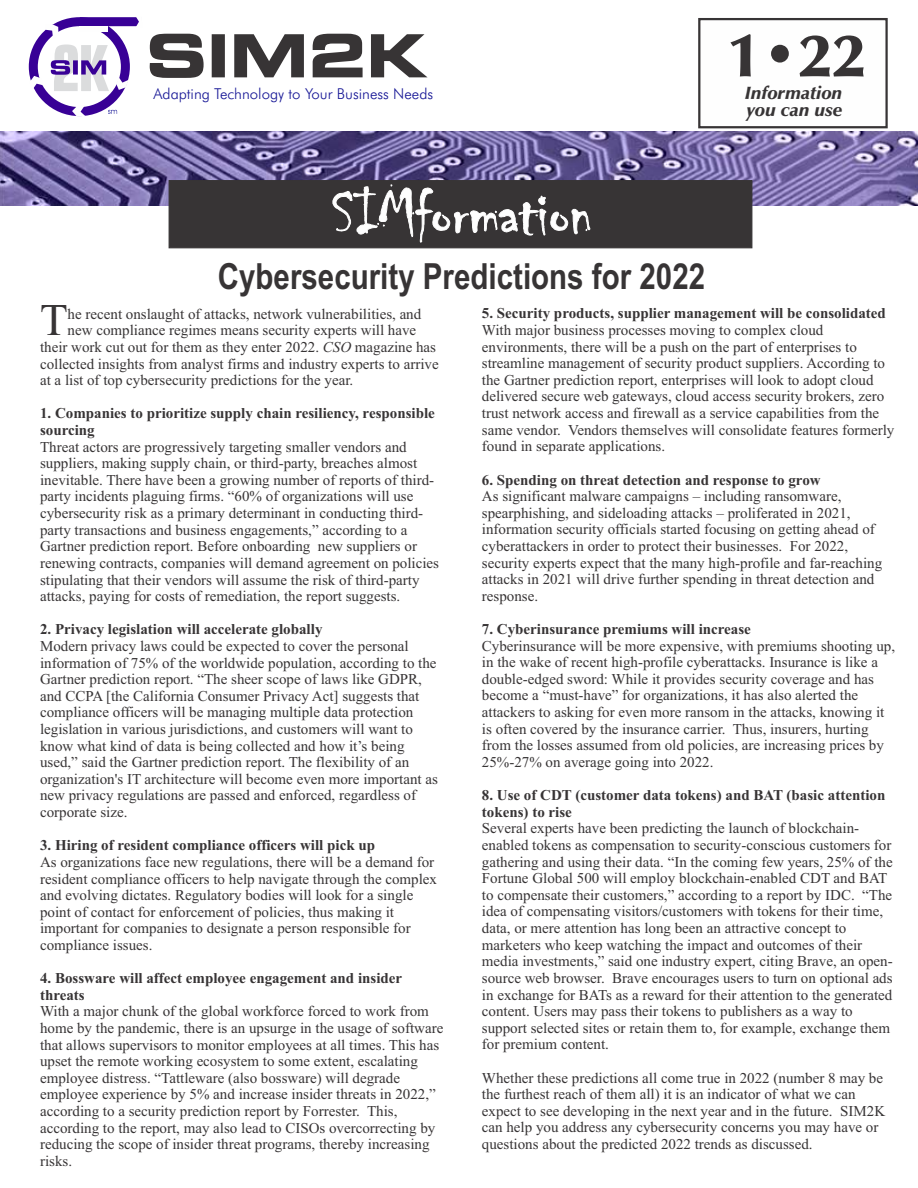
<style>
.page{position:relative;width:918px;height:1188px;background:#fff}
.page>*{position:absolute;margin:0;border:0;box-sizing:border-box;transform-origin:0 0}
.t1{font:900 61.5px "Zapf Humanist 601 BT";color:#373435}
.t2{font:45.15px "Times New Roman";color:#373435}
.t3{font:700 36px "Arial Narrow";color:#373435}
.t4{font:italic 900 18px/16.6px "Zapf Humanist 601 BT";color:#373435}
.t5{font:15px/16.6px "Times New Roman";color:#373435}
.t6{font:700 15px/16.6px "Times New Roman";color:#373435}
.t7{font:300 15px "Futura BT";color:#171796}
.s1{font-style:italic}
</style>
<div class="page">
<svg style="left:698px;top:18px;width:190px;height:111px"></svg>
<img style="left:0;top:131px;width:918px;height:75px">
<div style="left:29px;top:17px;width:101px;height:99px;border:9px solid #380096;border-radius:50%"></div>
<div style="left:80px;top:17px;width:61px;height:9px;background:#380096"></div>
<svg style="left:46px;top:25px;width:12px;height:14px"></svg>
<svg style="left:30px;top:76px;width:13px;height:14px"></svg>
<svg style="left:72px;top:106px;width:13px;height:10px"></svg>
<svg style="left:116px;top:77px;width:13px;height:13px"></svg>
<div style="left:79px;top:26px;width:28px;height:5px;background:#fefefe"></div>
<svg style="left:136px;top:17px;width:5px;height:10px"></svg>
<svg style="left:51px;top:45px;width:58px;height:46px"></svg>
<svg style="left:108px;top:110px;width:9px;height:4px"></svg>
<svg style="left:150px;top:34px;width:278px;height:44px"></svg>
<svg style="left:168px;top:180px;width:585px;height:69px;background:#484546"></svg>
<p class="t7" style="left:154px;top:88px;width:281px">Adapting Technology to Your Business Needs</p>
<h1 class="t1" style="left:728px;top:30px;width:139px">1•22</h1>
<p class="t4" style="left:745px;top:86px;width:99px">Information you can use</p>
<h3 class="t3" style="left:218px;top:262px;width:489px">Cybersecurity Predictions for 2022</h3>
<p class="t6" style="left:482px;top:307px;width:406px">5. Security products, supplier management will be consolidated</p>
<p class="t5" style="left:482px;top:323px;width:414px">With major business processes moving to complex cloud environments, there will be a push on the part of enterprises to streamline management of security product suppliers. According to the Gartner prediction report, enterprises will look to adopt cloud delivered secure web gateways, cloud access security brokers, zero trust network access and firewall as a service capabilities from the same vendor. Vendors themselves will consolidate features formerly found in separate applications.</p>
<p class="t6" style="left:482px;top:473px;width:340px">6. Spending on threat detection and response to grow</p>
<p class="t5" style="left:482px;top:489px;width:402px">As significant malware campaigns – including ransomware, spearphishing, and sideloading attacks – proliferated in 2021, information security officials started focusing on getting ahead of cyberattackers in order to protect their businesses. For 2022, security experts expect that the many high-profile and far-reaching attacks in 2021 will drive further spending in threat detection and response.</p>
<p class="t6" style="left:482px;top:622px;width:271px">7. Cyberinsurance premiums will increase</p>
<p class="t5" style="left:482px;top:639px;width:415px">Cyberinsurance will be more expensive, with premiums shooting up, in the wake of recent high-profile cyberattacks. Insurance is like a double-edged sword: While it provides security coverage and has become a “must-have” for organizations, it has also alerted the attackers to asking for even more ransom in the attacks, knowing it is often covered by the insurance carrier. Thus, insurers, hurting from the losses assumed from old policies, are increasing prices by 25%-27% on average going into 2022.</p>
<p class="t6" style="left:482px;top:788px;width:405px">8. Use of CDT (customer data tokens) and BAT (basic attention tokens) to rise</p>
<p class="t5" style="left:482px;top:821px;width:412px">Several experts have been predicting the launch of blockchain&shy;enabled tokens as compensation to security-conscious customers for gathering and using their data. “In the coming few years, 25% of the Fortune Global 500 will employ blockchain-enabled CDT and BAT to compensate their customers,” according to a report by IDC. “The idea of compensating visitors/customers with tokens for their time, data, or mere attention has long been an attractive concept to marketers who keep watching the impact and outcomes of their media investments,” said one industry expert, citing Brave, an open&shy;source web browser. Brave encourages users to turn on optional ads in exchange for BATs as a reward for their attention to the generated content. Users may pass their tokens to publishers as a way to support selected sites or retain them to, for example, exchange them for premium content.</p>
<p class="t5" style="left:482px;top:1071px;width:405px">Whether these predictions all come true in 2022 (number 8 may be the furthest reach of them all) it is an indicator of what we can expect to see developing in the next year and in the future. SIM2K can help you address any cybersecurity concerns you may have or questions about the predicted 2022 trends as discussed.</p>
<h2 class="t2" style="left:40px;top:304px;width:29px">T</h2>
<p class="t5" style="left:68px;top:307px;width:355px">he recent onslaught of attacks, network vulnerabilities, and</p>
<p class="t5" style="left:40px;top:323px;width:400px;text-indent:28px">new compliance regimes means security experts will have their work cut out for them as they enter 2022. <span class="s1">CSO</span> magazine has collected insights from analyst firms and industry experts to arrive at a list of top cybersecurity predictions for the year.</p>
<p class="t6" style="left:40px;top:407px;width:396px">1. Companies to prioritize supply chain resiliency, responsible sourcing</p>
<p class="t5" style="left:40px;top:440px;width:401px">Threat actors are progressively targeting smaller vendors and suppliers, making supply chain, or third-party, breaches almost inevitable. There have been a growing number of reports of third&shy;party incidents plaguing firms. “60% of organizations will use cybersecurity risk as a primary determinant in conducting third&shy;party transactions and business engagements,” according to a Gartner prediction report. Before onboarding new suppliers or renewing contracts, companies will demand agreement on policies stipulating that their vendors will assume the risk of third-party attacks, paying for costs of remediation, the report suggests.</p>
<p class="t6" style="left:40px;top:623px;width:284px">2. Privacy legislation will accelerate globally</p>
<p class="t5" style="left:40px;top:639px;width:399px">Modern privacy laws could be expected to cover the personal information of 75% of the worldwide population, according to the Gartner prediction report. “The sheer scope of laws like GDPR, and CCPA [the California Consumer Privacy Act] suggests that compliance officers will be managing multiple data protection legislation in various jurisdictions, and customers will want to know what kind of data is being collected and how it’s being used,” said the Gartner prediction report. The flexibility of an organization's IT architecture will become even more important as new privacy regulations are passed and enforced, regardless of corporate size.</p>
<p class="t6" style="left:40px;top:839px;width:337px">3. Hiring of resident compliance officers will pick up</p>
<p class="t5" style="left:40px;top:855px;width:399px">As organizations face new regulations, there will be a demand for resident compliance officers to help navigate through the complex and evolving dictates. Regulatory bodies will look for a single point of contact for enforcement of policies, thus making it important for companies to designate a person responsible for compliance issues.</p>
<p class="t6" style="left:40px;top:971px;width:364px">4. Bossware will affect employee engagement and insider threats</p>
<p class="t5" style="left:40px;top:1005px;width:405px">With a major chunk of the global workforce forced to work from home by the pandemic, there is an upsurge in the usage of software that allows supervisors to monitor employees at all times. This has upset the remote working ecosystem to some extent, escalating employee distress. “Tattleware (also bossware) will degrade employee experience by 5% and increase insider threats in 2022,” according to a security prediction report by Forrester. This, according to the report, may also lead to CISOs overcorrecting by reducing the scope of insider threat programs, thereby increasing risks.</p>
</div>
